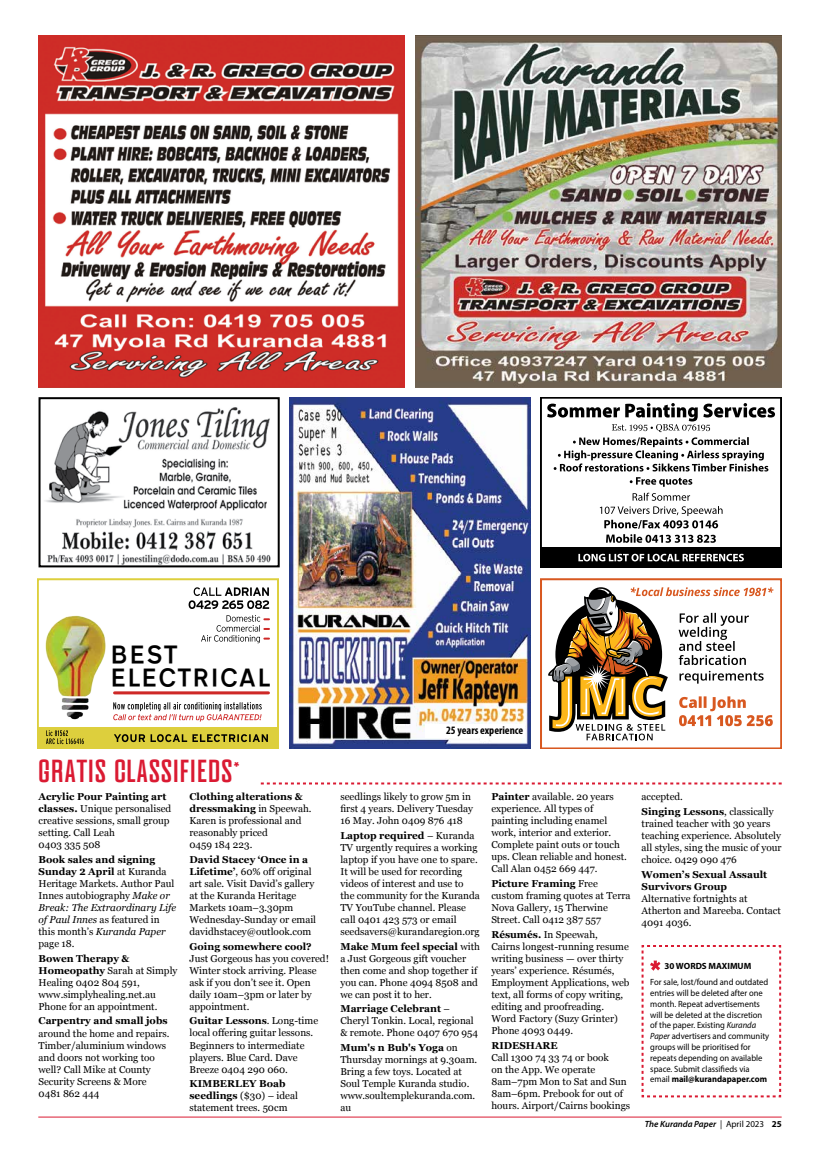
<style>
.page{position:relative;width:820px;height:1149px;background:#fff}
.page>*{position:absolute;margin:0;border:0;box-sizing:border-box;transform-origin:0 0}
.t1{font:36px "Rurall";letter-spacing:.05em;color:#da1a32}
.t2{font:500 23.9px/22.9px "Transport";letter-spacing:.02em;color:#000}
.t3{font:700 condensed 11.3px "Myriad Pro";color:#000}
.t4{font:10px/12px "Georgia";color:#000}
.t5{font:700 10px/12px "Georgia";color:#000}
.t6{font:9px/10.8px "Myriad Pro";color:#000;scale:.95 1}
.t7{font:italic 600 9px "Myriad Pro";color:#000}
.t8{font:700 9px "Myriad Pro";color:#000}
.s1{font-weight:700}
.s2{font-style:italic}
.s3{font-weight:400;font-style:normal}
.s4{font-weight:700;font-style:normal}
</style>
<div class="page">
<hr style="left:38px;top:1116px;width:743px;height:1px;background:#da1a32">
<svg style="left:261px;top:782px;width:520px;height:2px"></svg>
<svg style="left:641px;top:945px;width:140px;height:152px"></svg>
<div style="left:540px;top:547px;width:241px;height:20px;background:#000"></div>
<div style="left:540px;top:397px;width:241px;height:170px;border:2px solid #000"></div>
<svg style="left:606px;top:534px;width:109px;height:8px"></svg>
<svg style="left:599px;top:506px;width:123px;height:22px"></svg>
<svg style="left:632px;top:492px;width:57px;height:8px"></svg>
<svg style="left:629px;top:477px;width:63px;height:9px"></svg>
<svg style="left:578px;top:553px;width:165px;height:8px"></svg>
<svg style="left:547px;top:403px;width:227px;height:68px"></svg>
<svg style="left:548px;top:587px;width:225px;height:153px"></svg>
<div style="left:540px;top:578px;width:241px;height:170px;border:2px solid #d85820"></div>
<div style="left:37px;top:727px;width:241px;height:20px;background:#ddcf3d"></div>
<img style="left:45px;top:615px;width:61px;height:105px">
<svg style="left:114px;top:734px;width:154px;height:7px"></svg>
<svg style="left:46px;top:730px;width:38px;height:13px"></svg>
<hr style="left:114px;top:691px;width:154px;height:3px;background:#ce2827">
<svg style="left:188px;top:587px;width:81px;height:56px"></svg>
<svg style="left:113px;top:702px;width:148px;height:19px"></svg>
<div style="left:37px;top:578px;width:241px;height:170px;border:2px solid #ddcf3d"></div>
<img style="left:289px;top:397px;width:241px;height:351px">
<div style="left:425px;top:724px;width:100px;height:13px;background:#fff"></div>
<svg style="left:480px;top:737px;width:7px;height:3px"></svg>
<img style="left:44px;top:407px;width:227px;height:157px">
<div style="left:38px;top:397px;width:241px;height:170px;border:2px solid #000"></div>
<img style="left:38px;top:36px;width:366px;height:351px">
<img style="left:415px;top:36px;width:366px;height:351px">
<h2 class="t2" style="left:110px;top:645px;width:162px">BEST<br>ELECTRICAL</h2>
<h1 class="t1" style="left:38px;top:753px;width:202px">GRATIS CLASSIFIEDS*</h1>
<p class="t4" style="left:38px;top:789px;width:134px"><span class="s1">Acrylic Pour Painting art classes.</span> Unique personalised creative sessions, small group setting. Call Leah<br>0403 335 508</p>
<p class="t4" style="left:38px;top:852px;width:139px"><span class="s1">Book sales and signing<br>Sunday 2 April</span> at Kuranda<br>Heritage Markets. Author Paul<br>Innes autobiography <span class="s2">Make or<br>Break: The Extraordinary Life of Paul Innes</span> as featured in this month’s <span class="s2">Kuranda Paper </span>page 18.</p>
<p class="t4" style="left:38px;top:951px;width:140px"><span class="s1">Bowen Therapy &amp;<br>Homeopathy</span> Sarah at Simply<br>Healing 0402 804 591, www.simplyhealing.net.au<br>Phone for an appointment.</p>
<p class="t5" style="left:38px;top:1014px;width:130px">Carpentry and small jobs</p>
<p class="t4" style="left:38px;top:1026px;width:132px">around the home and repairs.<br>Timber/aluminium windows and doors not working too well? Call Mike at County<br>Security Screens &amp; More<br>0481 862 444</p>
<p class="t4" style="left:189px;top:789px;width:124px"><span class="s1">Clothing alterations &amp; dressmaking</span> in Speewah.<br>Karen is professional and reasonably priced<br>0459 184 223.</p>
<p class="t4" style="left:189px;top:852px;width:128px"><span class="s1">David Stacey ‘Once in a<br>Lifetime’</span>, 60% off original art sale. Visit David’s gallery at the Kuranda Heritage<br>Markets 10am–3.30pm<br>Wednesday-Sunday or email davidhstacey@outlook.com</p>
<p class="t5" style="left:189px;top:939px;width:124px">Going somewhere cool?</p>
<p class="t4" style="left:189px;top:951px;width:141px">Just Gorgeous has you covered!<br>Winter stock arriving. Please ask if you don’t see it. Open daily 10am–3pm or later by appointment.</p>
<p class="t4" style="left:189px;top:1014px;width:130px"><span class="s1">Guitar Lessons</span>. Long-time local offering guitar lessons.<br>Beginners to intermediate players. Blue Card. Dave<br>Breeze 0404 290 060.</p>
<p class="t4" style="left:189px;top:1077px;width:110px"><span class="s1">KIMBERLEY Boab seedlings</span> ($30) – ideal statement trees. 50cm</p>
<p class="t3" style="left:446px;top:723px;width:79px">25 years experience</p>
<p class="t4" style="left:340px;top:789px;width:134px">seedlings likely to grow 5m in first 4 years. Delivery Tuesday<br>16 May. John 0409 876 418</p>
<p class="t4" style="left:340px;top:828px;width:141px"><span class="s1">Laptop required</span> – Kuranda<br>TV urgently requires a working laptop if you have one to spare.<br>It will be used for recording videos of interest and use to the community for the Kuranda<br>TV YouTube channel. Please call 0401 423 573 or email seedsavers@kurandaregion.org</p>
<p class="t4" style="left:340px;top:939px;width:141px"><span class="s1">Make Mum feel special</span> with a Just Gorgeous gift voucher then come and shop together if you can. Phone 4094 8508 and we can post it to her.</p>
<p class="t4" style="left:340px;top:1002px;width:139px"><span class="s1">Marriage Celebrant</span> –<br>Cheryl Tonkin. Local, regional &amp; remote. Phone 0407 670 954</p>
<p class="t4" style="left:340px;top:1041px;width:138px"><span class="s1">Mum's n Bub's Yoga</span> on<br>Thursday mornings at 9.30am.<br>Bring a few toys. Located at<br>Soul Temple Kuranda studio. www.soultemplekuranda.com. au</p>
<p class="t4" style="left:491px;top:789px;width:137px"><span class="s1">Painter</span> available. 20 years experience. All types of painting including enamel work, interior and exterior.<br>Complete paint outs or touch ups. Clean reliable and honest.<br>Call Alan 0452 669 447.</p>
<p class="t4" style="left:491px;top:876px;width:141px"><span class="s1">Picture Framing</span> Free custom framing quotes at Terra<br>Nova Gallery, 15 Therwine<br>Street. Call 0412 387 557</p>
<p class="t4" style="left:491px;top:927px;width:140px"><span class="s1">Résumés.</span> In Speewah,<br>Cairns longest-running resume writing business — over thirty years’ experience. Résumés,<br>Employment Applications, web text, all forms of copy writing, editing and proofreading.<br>Word Factory (Suzy Grinter)<br>Phone 4093 0449.</p>
<p class="t5" style="left:491px;top:1038px;width:68px">RIDESHARE</p>
<p class="t4" style="left:491px;top:1050px;width:140px">Call 1300 74 33 74 or book<br>on the App. We operate<br>8am–7pm Mon to Sat and Sun<br>8am–6pm. Prebook for out of hours. Airport/Cairns bookings</p>
<p class="t4" style="left:641px;top:788px;width:133px;line-height:14.8px">accepted.<br><span class="s1">Singing Lessons</span>, classically</p>
<p class="t4" style="left:641px;top:816px;width:141px">trained teacher with 30 years teaching experience. Absolutely all styles, sing the music of your choice. 0429 090 476</p>
<p class="t5" style="left:641px;top:867px;width:127px">Women’s Sexual Assault<br>Survivors Group</p>
<p class="t4" style="left:641px;top:891px;width:141px">Alternative fortnights at<br>Atherton and Mareeba. Contact<br>4091 4036.</p>
<p class="t8" style="left:664px;top:959px;width:88px">30 WORDS MAXIMUM</p>
<p class="t6" style="left:650px;top:976px;width:127px">For sale, lost/found and outdated entries will be deleted after one month. Repeat advertisements will be deleted at the discretion of the paper. Existing <span class="s2">Kuranda<br>Paper</span> advertisers and community groups will be prioritised for repeats depending on available space. Submit classifieds via email <span class="s1">mail@kurandapaper.com</span></p>
<p class="t7" style="left:644px;top:1118px;width:138px">The Kuranda Paper <span class="s3">| April 2023</span> <span class="s4">25</span></p>
</div>
